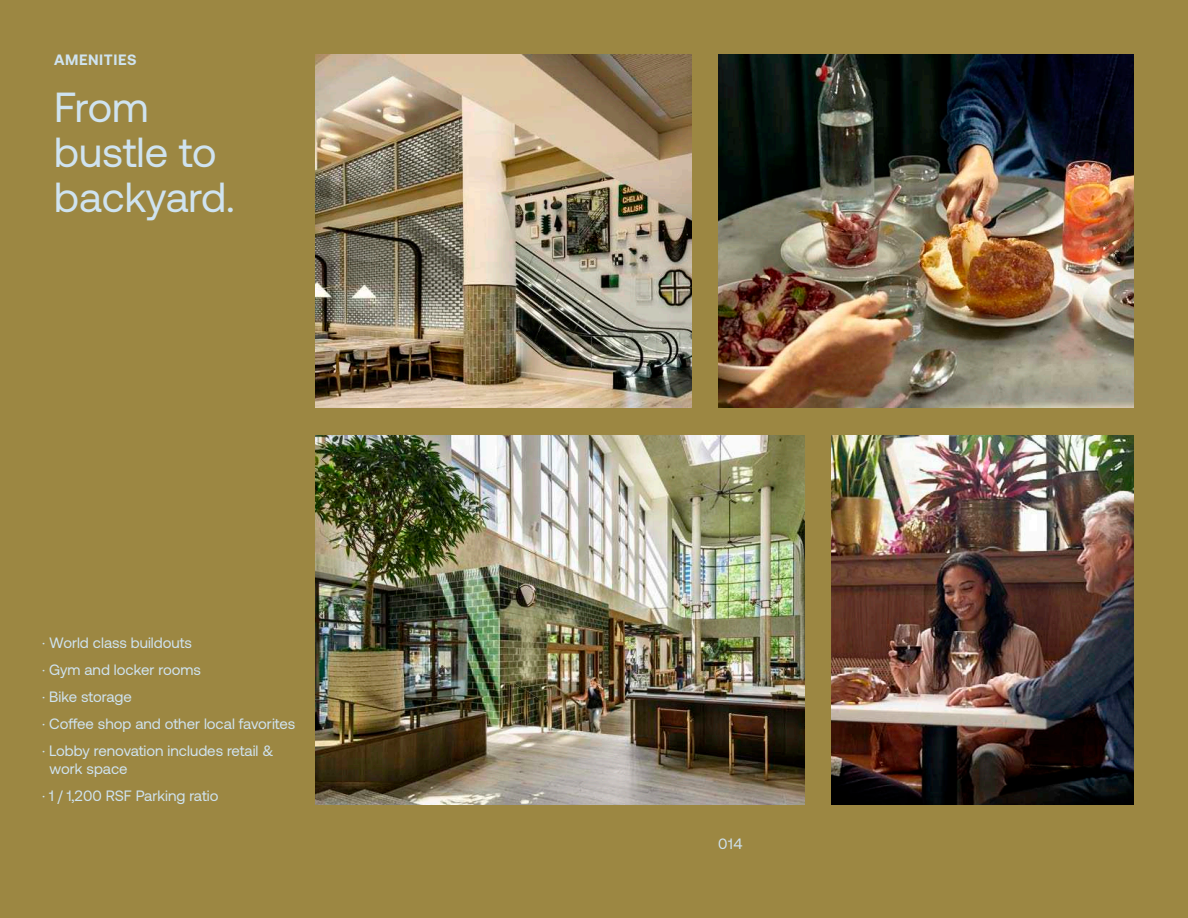
<style>
.page{position:relative;width:1188px;height:918px;background:#9c8742}
.page>*{position:absolute;margin:0;border:0;box-sizing:border-box;transform-origin:0 0}
.Header_-_Small{font:42px/45px "Aeonik";color:#cfe3f0}
.Body_copy_bullet_list{font:15px/18px "Aeonik";color:#cfe3f0}
.Header_-_Small-2{font:700 15px "Aeonik";letter-spacing:.04em;color:#cfe3f0}
.Page_number{font:15px "Aeonik";color:#cfe3f0}
</style>
<div class="page">
<img style="left:315px;top:54px;width:376px;height:354px">
<img style="left:832px;top:435px;width:302px;height:370px">
<img style="left:315px;top:435px;width:490px;height:370px">
<img style="left:718px;top:54px;width:416px;height:354px">
<p class="Header_-_Small-2" style="left:54px;top:51px;width:84px">AMENITIES</p>
<p class="Header_-_Small" style="left:54px;top:85px;width:182px">From bustle to backyard.</p>
<p class="Body_copy_bullet_list" style="left:42px;top:634px;width:152px">· World class buildouts</p>
<p class="Body_copy_bullet_list" style="left:42px;top:661px;width:160px">· Gym and locker rooms</p>
<p class="Body_copy_bullet_list" style="left:42px;top:688px;width:91px">· Bike storage</p>
<p class="Body_copy_bullet_list" style="left:42px;top:715px;width:255px">· Coffee shop and other local favorites</p>
<p class="Body_copy_bullet_list" style="left:50px;top:742px;width:225px;text-indent:-8px">· Lobby renovation includes retail &amp; work space</p>
<p class="Body_copy_bullet_list" style="left:42px;top:787px;width:178px">· 1 / 1,200 RSF Parking ratio</p>
<p class="Page_number" style="left:718px;top:835px;width:26px">014</p>
</div>
